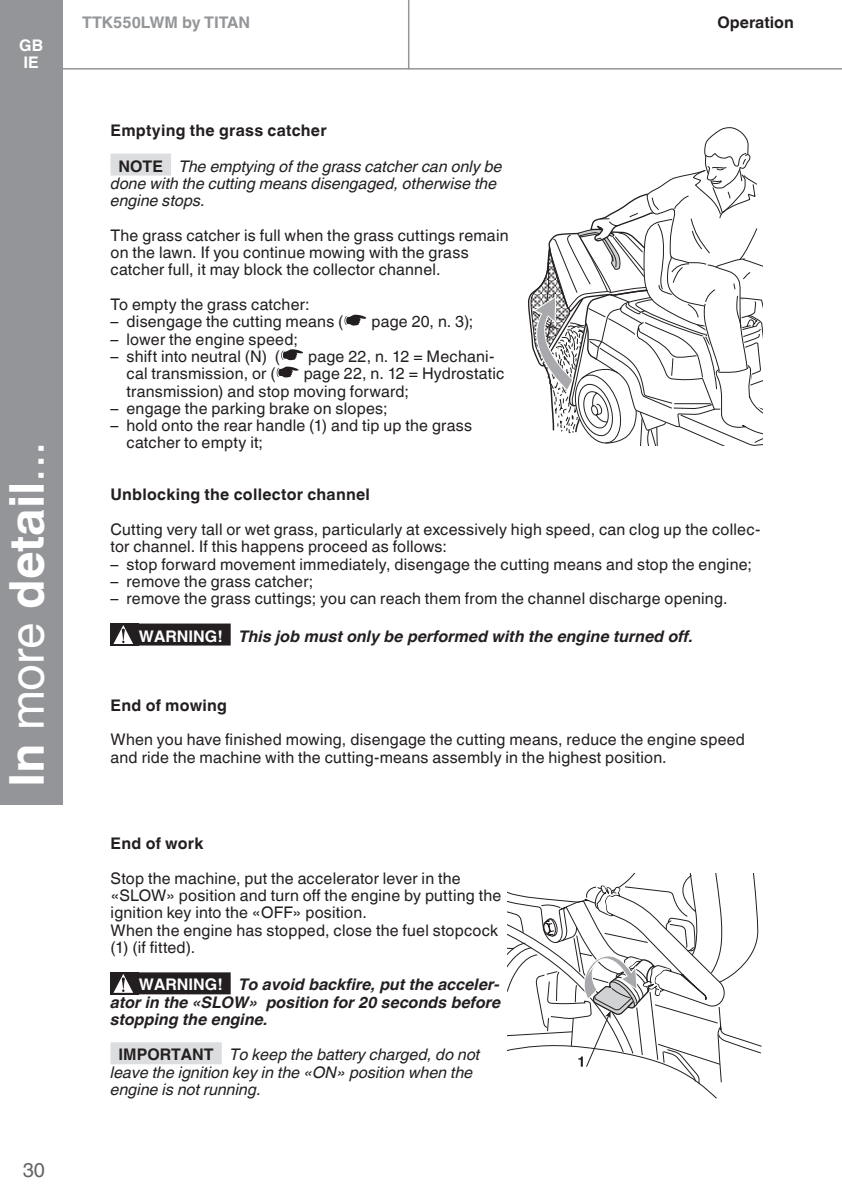
<style>
.page{position:relative;width:842px;height:1191px;background:#fff}
.page>*{position:absolute;margin:0;border:0;box-sizing:border-box;transform-origin:0 0}
.t1{font:700 48px "Helvetica World";color:#fff}
.t2{font:20px "Helvetica World";color:#636366}
.testo_sx_8_8_65{font:16px/17.2px "Helvetica World";letter-spacing:.015em;color:#231f20}
.testo_sx_8_8_65-2{font:italic 16px/17.4px "Helvetica World";color:#231f20}
.testo_sx_8_8_65-3{font:italic 700 16px/17.4px "Helvetica World";color:#231f20;text-align:justify}
.testo_sx_8_8_65-4{font:700 16px "Helvetica World";letter-spacing:.015em;color:#231f20}
.t3{font:700 16px "Helvetica World";color:#939598}
.t4{font:700 16px/17.4px "Helvetica World";color:#fff}
.s1{font-weight:400}
.s2{font-weight:700;font-style:normal}
.s3{font-style:normal;color:#fff}
</style>
<div class="page">
<hr style="left:408px;top:0;width:1px;height:69px;background:#939598">
<div style="left:111px;top:154px;width:60px;height:22px;background:#dcdddf"></div>
<div style="left:139px;top:623px;width:92px;height:22px;background:#231f20"></div>
<div style="left:139px;top:972px;width:92px;height:22px;background:#231f20"></div>
<div style="left:111px;top:1042px;width:111px;height:22px;background:#dcdddf"></div>
<svg style="left:345px;top:315px;width:21px;height:10px"></svg>
<svg style="left:281px;top:349px;width:22px;height:11px"></svg>
<svg style="left:277px;top:366px;width:21px;height:11px"></svg>
<div style="left:111px;top:623px;width:28px;height:22px;background:#231f20"></div>
<svg style="left:113px;top:625px;width:20px;height:19px"></svg>
<div style="left:111px;top:972px;width:28px;height:22px;background:#231f20"></div>
<svg style="left:114px;top:974px;width:19px;height:18px"></svg>
<svg style="left:528px;top:127px;width:235px;height:318px"></svg>
<svg style="left:507px;top:873px;width:255px;height:226px"></svg>
<div style="left:0;top:0;width:62px;height:805px;background:#939598"></div>
<hr style="left:62px;top:68px;width:780px;height:2px;background:#939598">
<p class="t4" style="left:19px;top:37px;width:25px">GB<br>IE</p>
<h1 class="t1" style="left:-1px;top:787px;width:347px;rotate:-90deg">In <span class="s1">more</span> detail<span class="s1">...</span></h1>
<p class="t2" style="left:23px;top:1158px;width:24px">30</p>
<p class="t3" style="left:82px;top:13px;width:169px">TTK550LWM by TITAN</p>
<p class="testo_sx_8_8_65-4" style="left:717px;top:13px;width:78px">Operation</p>
<p class="testo_sx_8_8_65-4" style="left:111px;top:121px;width:218px">Emptying the grass catcher</p>
<p class="testo_sx_8_8_65-2" style="left:111px;top:157px;width:393px;text-indent:8px"><span class="s2">NOTE</span> The emptying of the grass catcher can only be done with the cutting means disengaged, otherwise the engine stops.</p>
<p class="testo_sx_8_8_65" style="left:111px;top:226px;width:399px">The grass catcher is full when the grass cuttings remain on the lawn. If you continue mowing with the grass catcher full, it may block the collector channel.</p>
<p class="testo_sx_8_8_65" style="left:111px;top:296px;width:201px">To empty the grass catcher:</p>
<p class="testo_sx_8_8_65" style="left:111px;top:313px;width:234px">– disengage the cutting means (</p>
<p class="testo_sx_8_8_65" style="left:371px;top:313px;width:103px">page 20, n. 3);</p>
<p class="testo_sx_8_8_65" style="left:111px;top:330px;width:189px">– lower the engine speed;</p>
<p class="testo_sx_8_8_65" style="left:111px;top:348px;width:171px">– shift into neutral (N) (</p>
<p class="testo_sx_8_8_65" style="left:308px;top:348px;width:188px">page 22, n. 12 = Mechani-</p>
<p class="testo_sx_8_8_65" style="left:127px;top:365px;width:151px">cal transmission, or (</p>
<p class="testo_sx_8_8_65" style="left:127px;top:365px;width:379px;text-indent:177px">page 22, n. 12 = Hydrostatic transmission) and stop moving forward;</p>
<p class="testo_sx_8_8_65" style="left:111px;top:400px;width:278px">– engage the parking brake on slopes;</p>
<p class="testo_sx_8_8_65" style="left:127px;top:417px;width:347px;text-indent:-16px">– hold onto the rear handle (1) and tip up the grass catcher to empty it;</p>
<p class="testo_sx_8_8_65-4" style="left:111px;top:485px;width:261px">Unblocking the collector channel</p>
<p class="testo_sx_8_8_65" style="left:111px;top:521px;width:651px">Cutting very tall or wet grass, particularly at excessively high speed, can clog up the collec&shy;tor channel. If this happens proceed as follows:</p>
<p class="testo_sx_8_8_65" style="left:111px;top:555px;width:643px">– stop forward movement immediately, disengage the cutting means and stop the engine;</p>
<p class="testo_sx_8_8_65" style="left:111px;top:573px;width:204px">– remove the grass catcher;</p>
<p class="testo_sx_8_8_65" style="left:111px;top:590px;width:618px">– remove the grass cuttings; you can reach them from the channel discharge opening.</p>
<p class="testo_sx_8_8_65-3" style="left:139px;top:627px;width:556px"><span class="s3">WARNING!</span> This job must only be performed with the engine turned off.</p>
<p class="testo_sx_8_8_65-4" style="left:111px;top:696px;width:118px">End of mowing</p>
<p class="testo_sx_8_8_65" style="left:111px;top:731px;width:636px">When you have finished mowing, disengage the cutting means, reduce the engine speed and ride the machine with the cutting-means assembly in the highest position.</p>
<p class="testo_sx_8_8_65-4" style="left:111px;top:834px;width:94px">End of work</p>
<p class="testo_sx_8_8_65" style="left:111px;top:869px;width:392px">Stop the machine, put the accelerator lever in the «SLOW» position and turn off the engine by putting the ignition key into the «OFF» position.</p>
<p class="testo_sx_8_8_65" style="left:111px;top:921px;width:389px">When the engine has stopped, close the fuel stopcock (1) (if fitted).</p>
<p class="testo_sx_8_8_65-3" style="left:111px;top:976px;width:392px;text-indent:28px"><span class="s3">WARNING!</span> To avoid backfire, put the acceler&shy;ator in the «SLOW» position for 20 seconds before stopping the engine.</p>
<p class="testo_sx_8_8_65-2" style="left:111px;top:1046px;width:371px;text-indent:8px"><span class="s2">IMPORTANT</span> To keep the battery charged, do not leave the ignition key in the «ON» position when the engine is not running.</p>
</div>
